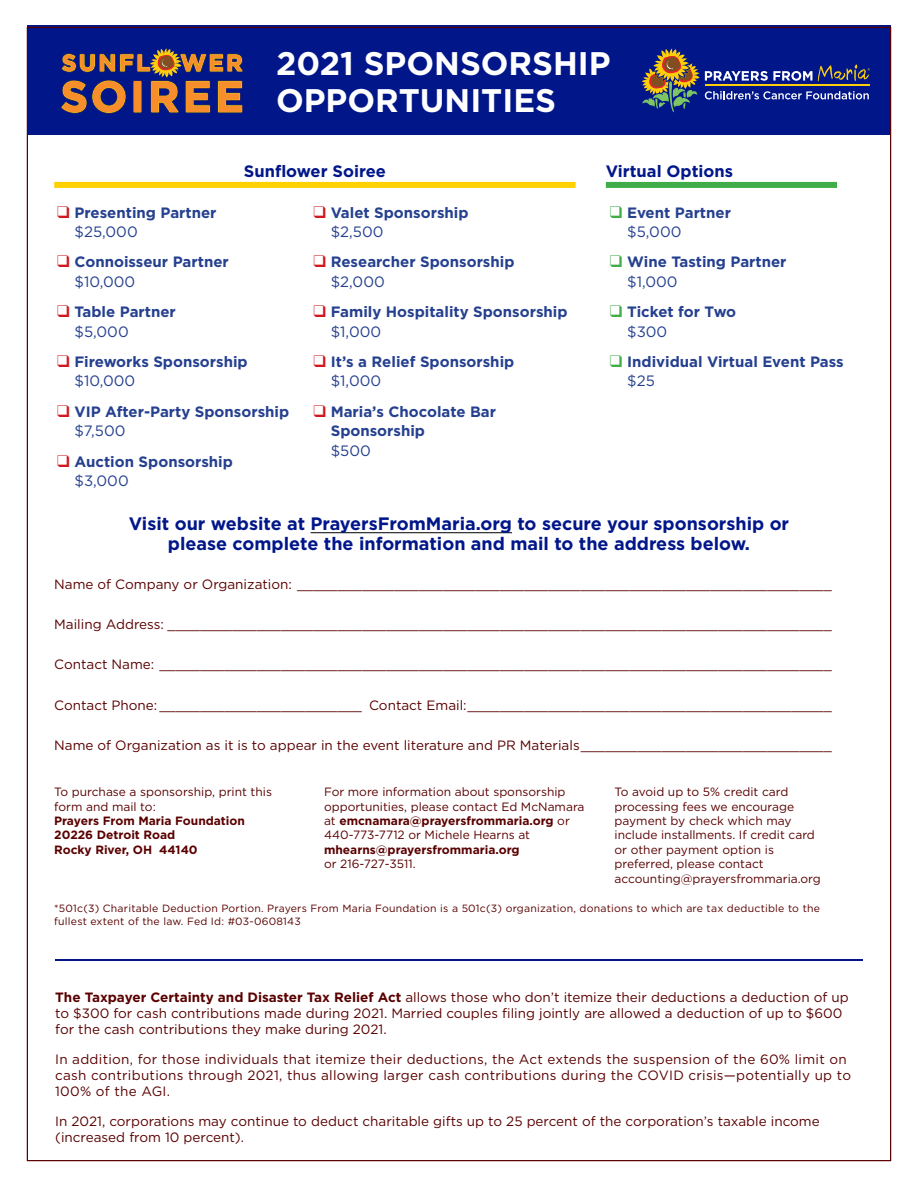
<style>
.page{position:relative;width:918px;height:1188px;background:#fff}
.page>*{position:absolute;margin:0;border:0;box-sizing:border-box;transform-origin:0 0}
.t1{font:700 32.7px/36.8px "Gotham HTF";color:#fff}
.t2{font:700 18px/19.2px "Gotham HTF";color:#001689;text-align:center}
.t3{font:700 16.5px "Gotham HTF";color:#001689}
.t4{font:700 15px/19.5px "Gotham HTF";color:#25408f}
.t5{font:15px "Gotham HTF";color:#25408f}
.t6{font:13.5px/16.2px "Gotham HTF";color:#5a0000}
.t7{font:13.5px/16.2px "Gotham HTF";letter-spacing:.02em;color:#5a0000}
.t8{font:12px/14.4px "Gotham HTF";color:#5a0000}
.t9{font:700 12px/14.4px "Gotham HTF";color:#5a0000}
.t10{font:10.5px/12.6px "Gotham HTF";letter-spacing:.02em;color:#5a0000}
.s1{color:#41ad49}
.s2{font-weight:400}
.s3{color:#d1181f}
.s4{font-weight:700}
</style>
<div class="page">
<div style="left:27px;top:26px;width:864px;height:109px;background:#001689"></div>
<svg style="left:61px;top:48px;width:182px;height:66px"></svg>
<svg style="left:642px;top:49px;width:228px;height:63px"></svg>
<div style="left:54px;top:182px;width:522px;height:6px;background:#ffd100"></div>
<div style="left:606px;top:182px;width:231px;height:6px;background:#41ad49"></div>
<hr style="left:311px;top:532px;width:201px;height:1px;background:#000">
<hr style="left:55px;top:960px;width:807px;height:1px;background:#001689">
<h1 class="t1" style="left:276px;top:44px;width:336px">2021 SPONSORSHIP<br>OPPORTUNITIES</h1>
<p class="t3" style="left:244px;top:161px;width:144px">Sunflower Soiree</p>
<p class="t3" style="left:606px;top:161px;width:129px">Virtual Options</p>
<p class="t4" style="left:627px;top:202px;width:105px;text-indent:-17px"><span class="s1">❑</span> Event Partner <span class="s2">$5,000</span></p>
<p class="t4" style="left:627px;top:252px;width:161px;text-indent:-17px"><span class="s1">❑</span> Wine Tasting Partner <span class="s2">$1,000</span></p>
<p class="t4" style="left:627px;top:302px;width:111px;text-indent:-17px"><span class="s1">❑</span> Ticket for Two <span class="s2">$300</span></p>
<p class="t4" style="left:627px;top:352px;width:218px;text-indent:-17px"><span class="s1">❑</span> Individual Virtual Event Pass <span class="s2">$25</span></p>
<p class="t4" style="left:74px;top:202px;width:144px;text-indent:-17px"><span class="s3">❑</span> Presenting Partner <span class="s2">$25,000</span></p>
<p class="t4" style="left:74px;top:252px;width:156px;text-indent:-17px"><span class="s3">❑</span> Connoisseur Partner <span class="s2">$10,000</span></p>
<p class="t4" style="left:74px;top:302px;width:103px;text-indent:-17px"><span class="s3">❑</span> Table Partner <span class="s2">$5,000</span></p>
<p class="t4" style="left:74px;top:352px;width:175px;text-indent:-17px"><span class="s3">❑</span> Fireworks Sponsorship <span class="s2">$10,000</span></p>
<p class="t4" style="left:74px;top:401px;width:216px;text-indent:-17px"><span class="s3">❑</span> VIP After-Party Sponsorship <span class="s2">$7,500</span></p>
<p class="t4" style="left:74px;top:451px;width:160px;text-indent:-17px"><span class="s3">❑</span> Auction Sponsorship <span class="s2">$3,000</span></p>
<p class="t4" style="left:331px;top:202px;width:139px;text-indent:-17px"><span class="s3">❑</span> Valet Sponsorship <span class="s2">$2,500</span></p>
<p class="t4" style="left:331px;top:252px;width:185px;text-indent:-17px"><span class="s3">❑</span> Researcher Sponsorship <span class="s2">$2,000</span></p>
<p class="t4" style="left:331px;top:302px;width:238px;text-indent:-17px"><span class="s3">❑</span> Family Hospitality Sponsorship <span class="s2">$1,000</span></p>
<p class="t4" style="left:331px;top:352px;width:185px;text-indent:-17px"><span class="s3">❑</span> It’s a Relief Sponsorship <span class="s2">$1,000</span></p>
<p class="t4" style="left:331px;top:401px;width:167px;text-indent:-17px"><span class="s3">❑</span> Maria’s Chocolate Bar<br>Sponsorship</p>
<p class="t5" style="left:331px;top:442px;width:42px">$500</p>
<h2 class="t2" style="left:129px;top:514px;width:662px">Visit our website at PrayersFromMaria.org to secure your sponsorship or please complete the information and mail to the address below.</h2>
<p class="t6" style="left:54px;top:576px;width:779px">Name of Company or Organization: __________________________________________________________________</p>
<p class="t6" style="left:54px;top:616px;width:779px">Mailing Address: __________________________________________________________________________________</p>
<p class="t6" style="left:54px;top:656px;width:779px">Contact Name: ___________________________________________________________________________________</p>
<p class="t6" style="left:54px;top:696px;width:779px">Contact Phone: _________________________ Contact Email:_____________________________________________</p>
<p class="t6" style="left:54px;top:737px;width:779px">Name of Organization as it is to appear in the event literature and PR Materials_______________________________</p>
<p class="t8" style="left:54px;top:785px;width:219px">To purchase a sponsorship, print this form and mail to:</p>
<p class="t9" style="left:54px;top:813px;width:192px">Prayers From Maria Foundation<br>20226 Detroit Road<br>Rocky River, OH 44140</p>
<p class="t8" style="left:324px;top:785px;width:262px">For more information about sponsorship opportunities, please contact Ed McNamara at <span class="s4">emcnamara@prayersfrommaria.org</span> or 440-773-7712 or Michele Hearns at</p>
<p class="t9" style="left:324px;top:842px;width:197px">mhearns@prayersfrommaria.org</p>
<p class="t8" style="left:324px;top:857px;width:93px">or 216-727-3511.</p>
<p class="t8" style="left:615px;top:785px;width:208px">To avoid up to 5% credit card processing fees we encourage payment by check which may include installments. If credit card or other payment option is preferred, please contact accounting@prayersfrommaria.org</p>
<p class="t10" style="left:54px;top:902px;width:767px">*501c(3) Charitable Deduction Portion. Prayers From Maria Foundation is a 501c(3) organization, donations to which are tax deductible to the fullest extent of the law. Fed Id: #03-0608143</p>
<p class="t6" style="left:55px;top:989px;width:795px"><span class="s4">The Taxpayer Certainty and Disaster Tax Relief Act</span> allows those who don’t itemize their deductions a deduction of up to $300 for cash contributions made during 2021. Married couples filing jointly are allowed a deduction of up to $600 for the cash contributions they make during 2021.</p>
<p class="t7" style="left:55px;top:1051px;width:797px">In addition, for those individuals that itemize their deductions, the Act extends the suspension of the 60% limit on cash contributions through 2021, thus allowing larger cash contributions during the COVID crisis—potentially up to<br>100% of the AGI.</p>
<p class="t6" style="left:55px;top:1113px;width:766px">In 2021, corporations may continue to deduct charitable gifts up to 25 percent of the corporation’s taxable income (increased from 10 percent).</p>
</div>
